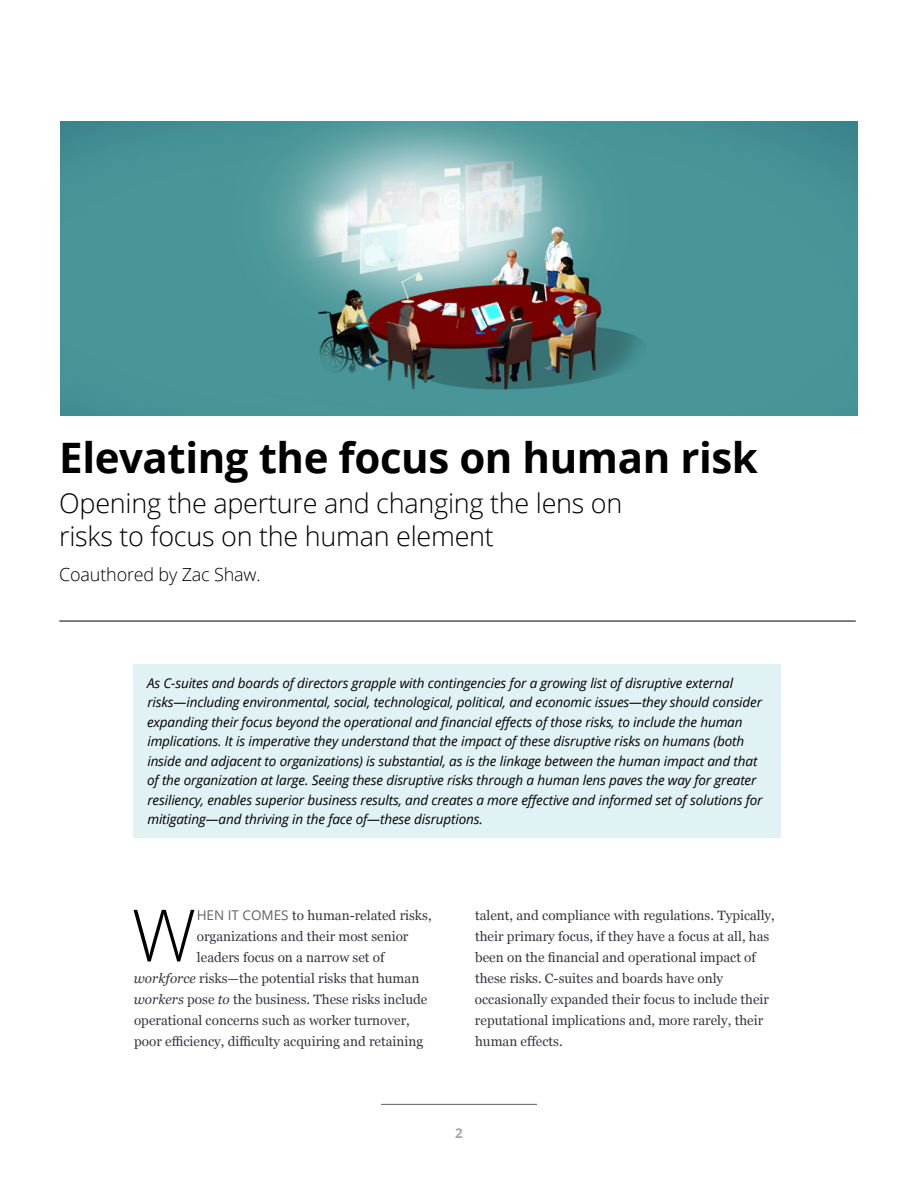
<style>
.page{position:relative;width:918px;height:1188px;background:#fff}
.page>*{position:absolute;margin:0;border:0;box-sizing:border-box;transform-origin:0 0}
.t1{font:300 72.3px "Open Sans";color:#000}
.t2{font:700 42px "Open Sans";letter-spacing:-.01em;color:#000}
.t3{font:300 27px/33px "Open Sans";letter-spacing:-.01em;color:#000}
.t4{font:300 18px "Open Sans";letter-spacing:-.01em;color:#000}
.t5{font:italic 13.5px/19.5px "Open Sans";letter-spacing:-.01em;color:#000}
.t6{font:13.5px/21px "Georgia";color:#343741}
.t7{font:700 13.5px "Open Sans";color:#a3a7a9}
.s1{font-family:"Open Sans";color:#5f636a}
.s2{font-style:italic}
</style>
<div class="page">
<hr style="left:381px;top:1104px;width:156px;height:1px;background:#5f636a">
<img style="left:61px;top:122px;width:796px;height:294px">
<hr style="left:59px;top:621px;width:797px;height:1px;background:#000">
<div style="left:134px;top:664px;width:648px;height:174px;background:#e1f2f4"></div>
<h2 class="t2" style="left:59px;top:428px;width:700px">Elevating the focus on human risk</h2>
<h3 class="t3" style="left:59px;top:486px;width:565px">Opening the aperture and changing the lens on risks to focus on the human element</h3>
<h3 class="t4" style="left:59px;top:562px;width:203px">Coauthored by Zac Shaw.</h3>
<p class="t5" style="left:147px;top:673px;width:617px">As C-suites and boards of directors grapple with contingencies for a growing list of disruptive external risks—including environmental, social, technological, political, and economic issues—they should consider expanding their focus beyond the operational and financial effects of those risks, to include the human implications. It is imperative they understand that the impact of these disruptive risks on humans (both inside and adjacent to organizations) is substantial, as is the linkage between the human impact and that of the organization at large. Seeing these disruptive risks through a human lens paves the way for greater resiliency, enables superior business results, and creates a more effective and informed set of solutions for mitigating—and thriving in the face of—these disruptions.</p>
<h1 class="t1" style="left:132px;top:886px;width:66px">W</h1>
<p class="t6" style="left:197px;top:904px;width:237px"><span class="s1">HEN IT COMES</span> to human-related risks,</p>
<p class="t6" style="left:197px;top:925px;width:213px">organizations and their most senior</p>
<p class="t6" style="left:197px;top:946px;width:189px">leaders focus on a narrow set of</p>
<p class="t6" style="left:134px;top:967px;width:287px"><span class="s2">workforce</span> risks—the potential risks that human</p>
<p class="t6" style="left:134px;top:988px;width:295px"><span class="s2">workers</span> pose <span class="s2">to</span> the business. These risks include</p>
<p class="t6" style="left:134px;top:1009px;width:277px">operational concerns such as worker turnover,</p>
<p class="t6" style="left:134px;top:1030px;width:291px">poor efficiency, difficulty acquiring and retaining</p>
<p class="t6" style="left:475px;top:904px;width:302px">talent, and compliance with regulations. Typically, their primary focus, if they have a focus at all, has been on the financial and operational impact of these risks. C-suites and boards have only occasionally expanded their focus to include their reputational implications and, more rarely, their human effects.</p>
<p class="t7" style="left:455px;top:1123px;width:9px">2</p>
</div>
